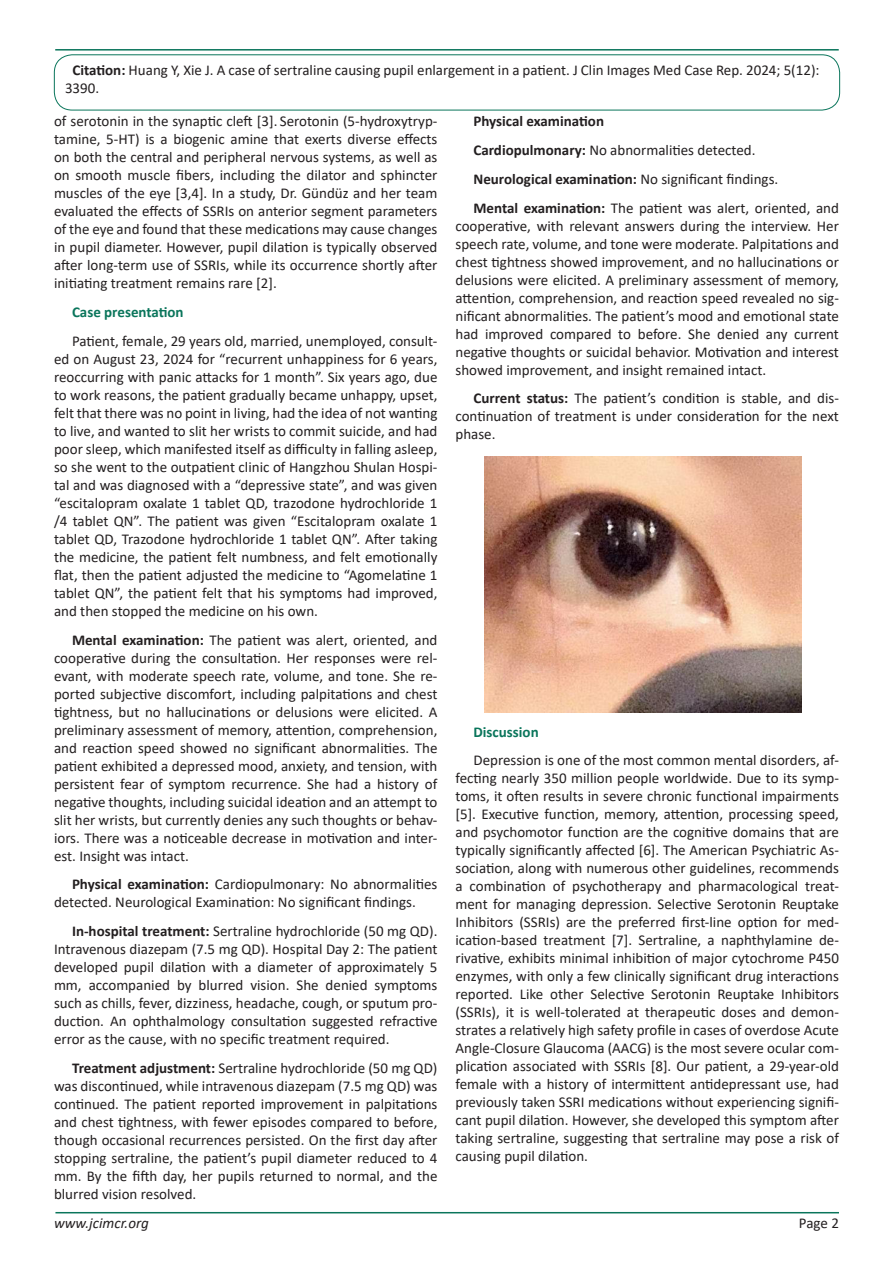
<style>
.page{position:relative;width:893px;height:1263px;background:#fff}
.page>*{position:absolute;margin:0;border:0;box-sizing:border-box;transform-origin:0 0}
.t1{font:15px/18px "Calibri";color:#231f20;text-align:justify}
.t2{font:700 15px "Calibri";color:#231f20}
.t3{font:700 15px "Calibri";color:#0a755b}
.t4{font:italic 15px "Calibri";color:#231f20}
.s1{font-weight:700}
.s2{font-weight:400}
</style>
<div class="page">
<hr style="left:55px;top:1212px;width:784px;height:1px;background:#0a755b">
<hr style="left:55px;top:49px;width:784px;height:2px;background:#0a755b">
<div style="left:54px;top:55px;width:786px;height:55px;border:1px solid #0a755b;border-radius:18px"></div>
<img style="left:484px;top:456px;width:318px;height:257px">
<p class="t1" style="left:65px;top:61px;width:756px;text-indent:8px"><span class="s1">Citation:</span> Huang Y, Xie J. A case of sertraline causing pupil enlargement in a patient. J Clin Images Med Case Rep. 2024; 5(12):<br>3390.</p>
<p class="t1" style="left:54px;top:112px;width:385px">of serotonin in the synaptic cleft [3]. Serotonin (5-hydroxytryp&shy;tamine, 5-HT) is a biogenic amine that exerts diverse effects on both the central and peripheral nervous systems, as well as on smooth muscle fibers, including the dilator and sphincter muscles of the eye [3,4]. In a study, Dr. Gündüz and her team evaluated the effects of SSRIs on anterior segment parameters of the eye and found that these medications may cause changes in pupil diameter. However, pupil dilation is typically observed after long-term use of SSRIs, while its occurrence shortly after initiating treatment remains rare [2].</p>
<p class="t3" style="left:72px;top:301px;width:113px">Case presentation</p>
<p class="t1" style="left:54px;top:331px;width:385px;text-indent:18px">Patient, female, 29 years old, married, unemployed, consult&shy;ed on August 23, 2024 for “recurrent unhappiness for 6 years, reoccurring with panic attacks for 1 month”. Six years ago, due to work reasons, the patient gradually became unhappy, upset, felt that there was no point in living, had the idea of not wanting to live, and wanted to slit her wrists to commit suicide, and had poor sleep, which manifested itself as difficulty in falling asleep, so she went to the outpatient clinic of Hangzhou Shulan Hospi&shy;tal and was diagnosed with a “depressive state”, and was given “escitalopram oxalate 1 tablet QD, trazodone hydrochloride 1 /4 tablet QN”. The patient was given “Escitalopram oxalate 1 tablet QD, Trazodone hydrochloride 1 tablet QN”. After taking the medicine, the patient felt numbness, and felt emotionally flat, then the patient adjusted the medicine to “Agomelatine 1 tablet QN”, the patient felt that his symptoms had improved, and then stopped the medicine on his own.</p>
<p class="t1" style="left:54px;top:630px;width:385px;text-indent:18px"><span class="s1">Mental examination:</span> The patient was alert, oriented, and cooperative during the consultation. Her responses were rel&shy;evant, with moderate speech rate, volume, and tone. She re&shy;ported subjective discomfort, including palpitations and chest tightness, but no hallucinations or delusions were elicited. A preliminary assessment of memory, attention, comprehension, and reaction speed showed no significant abnormalities. The patient exhibited a depressed mood, anxiety, and tension, with persistent fear of symptom recurrence. She had a history of negative thoughts, including suicidal ideation and an attempt to slit her wrists, but currently denies any such thoughts or behav&shy;iors. There was a noticeable decrease in motivation and inter&shy;est. Insight was intact.</p>
<p class="t1" style="left:54px;top:875px;width:385px;text-indent:18px"><span class="s1">Physical examination:</span> Cardiopulmonary: No abnormalities detected. Neurological Examination: No significant findings.</p>
<p class="t1" style="left:54px;top:922px;width:385px;text-indent:18px"><span class="s1">In-hospital treatment:</span> Sertraline hydrochloride (50 mg QD).<br>Intravenous diazepam (7.5 mg QD). Hospital Day 2: The patient developed pupil dilation with a diameter of approximately 5 mm, accompanied by blurred vision. She denied symptoms such as chills, fever, dizziness, headache, cough, or sputum pro&shy;duction. An ophthalmology consultation suggested refractive error as the cause, with no specific treatment required.</p>
<p class="t1" style="left:54px;top:1059px;width:385px;text-indent:18px"><span class="s1">Treatment adjustment:</span> Sertraline hydrochloride (50 mg QD) was discontinued, while intravenous diazepam (7.5 mg QD) was continued. The patient reported improvement in palpitations and chest tightness, with fewer episodes compared to before, though occasional recurrences persisted. On the first day after stopping sertraline, the patient’s pupil diameter reduced to 4 mm. By the fifth day, her pupils returned to normal, and the blurred vision resolved.</p>
<p class="t2" style="left:473px;top:110px;width:132px">Physical examination</p>
<p class="t1" style="left:473px;top:141px;width:283px"><span class="s1">Cardiopulmonary:</span> No abnormalities detected.</p>
<p class="t2" style="left:473px;top:168px;width:306px">Neurological examination: <span class="s2">No significant findings.</span></p>
<p class="t1" style="left:455px;top:198px;width:385px;text-indent:18px"><span class="s1">Mental examination:</span> The patient was alert, oriented, and cooperative, with relevant answers during the interview. Her speech rate, volume, and tone were moderate. Palpitations and chest tightness showed improvement, and no hallucinations or delusions were elicited. A preliminary assessment of memory, attention, comprehension, and reaction speed revealed no sig&shy;nificant abnormalities. The patient’s mood and emotional state had improved compared to before. She denied any current negative thoughts or suicidal behavior. Motivation and interest showed improvement, and insight remained intact.</p>
<p class="t1" style="left:455px;top:389px;width:385px;text-indent:18px"><span class="s1">Current status:</span> The patient’s condition is stable, and dis&shy;continuation of treatment is under consideration for the next phase.</p>
<p class="t3" style="left:473px;top:721px;width:67px">Discussion</p>
<p class="t1" style="left:455px;top:751px;width:385px;text-indent:18px">Depression is one of the most common mental disorders, af&shy;fecting nearly 350 million people worldwide. Due to its symp&shy;toms, it often results in severe chronic functional impairments [5]. Executive function, memory, attention, processing speed, and psychomotor function are the cognitive domains that are typically significantly affected [6]. The American Psychiatric As&shy;sociation, along with numerous other guidelines, recommends a combination of psychotherapy and pharmacological treat&shy;ment for managing depression. Selective Serotonin Reuptake Inhibitors (SSRIs) are the preferred first-line option for med&shy;ication-based treatment [7]. Sertraline, a naphthylamine de&shy;rivative, exhibits minimal inhibition of major cytochrome P450 enzymes, with only a few clinically significant drug interactions reported. Like other Selective Serotonin Reuptake Inhibitors (SSRIs), it is well-tolerated at therapeutic doses and demon&shy;strates a relatively high safety profile in cases of overdose Acute Angle-Closure Glaucoma (AACG) is the most severe ocular com&shy;plication associated with SSRIs [8]. Our patient, a 29-year-old female with a history of intermittent antidepressant use, had previously taken SSRI medications without experiencing signifi&shy;cant pupil dilation. However, she developed this symptom after taking sertraline, suggesting that sertraline may pose a risk of causing pupil dilation.</p>
<p class="t4" style="left:54px;top:1212px;width:96px">www.jcimcr.org</p>
<p class="t1" style="left:799px;top:1213px;width:42px">Page 2</p>
</div>
